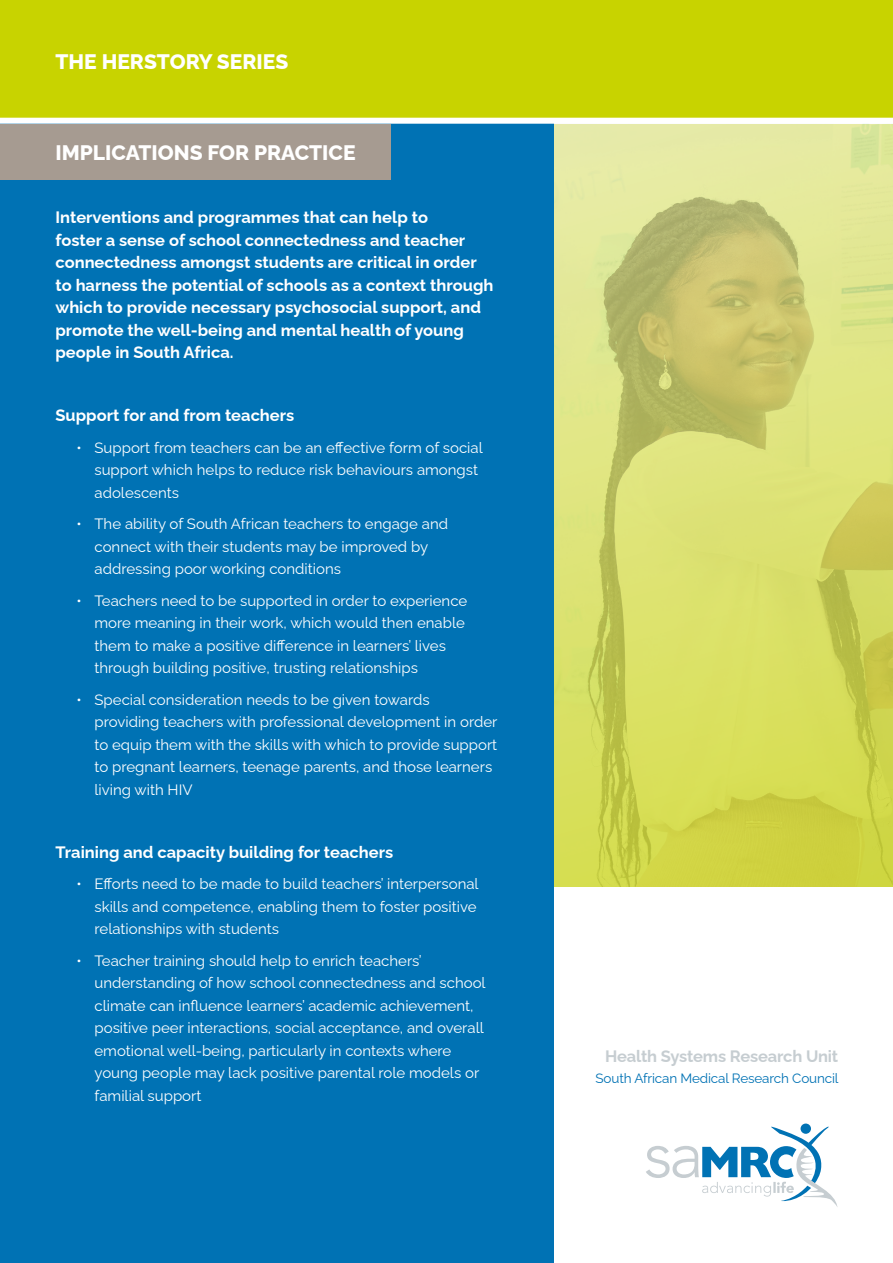
<style>
.page{position:relative;width:893px;height:1263px;background:#fff}
.page>*{position:absolute;margin:0;border:0;box-sizing:border-box;transform-origin:0 0}
.t1{font:800 21px "Raleway";color:#fff}
.t2{font:700 16.5px/22.5px "Raleway";color:#fff}
.t3{font:700 16.5px "Raleway";letter-spacing:-.01em;color:#c6cdd1}
.t4{font:15px/22.5px "Raleway";color:#fff}
.t5{font:13.5px "Raleway";letter-spacing:-.01em;color:#0072b4}
</style>
<div class="page">
<svg style="left:553px;top:124px;width:340px;height:762px;background:#d2d870"></svg>
<div style="left:0;top:124px;width:553px;height:1139px;background:#0072b4"></div>
<svg style="left:646px;top:1125px;width:191px;height:81px"></svg>
<div style="left:800px;top:1123px;width:11px;height:11px;background:#0072b4;border-radius:50%"></div>
<div style="left:0;top:0;width:893px;height:117px;background:#c8d300"></div>
<div style="left:0;top:124px;width:391px;height:55px;background:#a69b91"></div>
<h1 class="t1" style="left:56px;top:45px;width:234px">THE HERSTORY SERIES</h1>
<h1 class="t1" style="left:56px;top:136px;width:302px">IMPLICATIONS FOR PRACTICE</h1>
<p class="t2" style="left:56px;top:204px;width:439px">Interventions and programmes that can help to<br>foster a sense of school connectedness and teacher connectedness amongst students are critical in order to harness the potential of schools as a context through which to provide necessary psychosocial support, and promote the well-being and mental health of young people in South Africa.</p>
<p class="t2" style="left:56px;top:402px;width:240px">Support for and from teachers</p>
<p class="t4" style="left:94px;top:435px;width:390px;text-indent:-18px">• Support from teachers can be an effective form of social support which helps to reduce risk behaviours amongst adolescents</p>
<p class="t4" style="left:94px;top:511px;width:355px;text-indent:-18px">• The ability of South African teachers to engage and connect with their students may be improved by addressing poor working conditions</p>
<p class="t4" style="left:94px;top:588px;width:374px;text-indent:-18px">• Teachers need to be supported in order to experience more meaning in their work, which would then enable them to make a positive difference in learners’ lives through building positive, trusting relationships</p>
<p class="t4" style="left:94px;top:687px;width:404px;text-indent:-18px">• Special consideration needs to be given towards providing teachers with professional development in order to equip them with the skills with which to provide support to pregnant learners, teenage parents, and those learners living with HIV</p>
<p class="t2" style="left:56px;top:839px;width:339px">Training and capacity building for teachers</p>
<p class="t4" style="left:94px;top:871px;width:386px;text-indent:-18px">• Efforts need to be made to build teachers’ interpersonal skills and competence, enabling them to foster positive relationships with students</p>
<p class="t4" style="left:94px;top:948px;width:393px;text-indent:-18px">• Teacher training should help to enrich teachers’ understanding of how school connectedness and school climate can influence learners’ academic achievement, positive peer interactions, social acceptance, and overall emotional well-being, particularly in contexts where young people may lack positive parental role models or familial support</p>
<p class="t3" style="left:605px;top:1043px;width:235px">Health Systems Research Unit</p>
<p class="t5" style="left:596px;top:1067px;width:245px">South African Medical Research Council</p>
</div>
